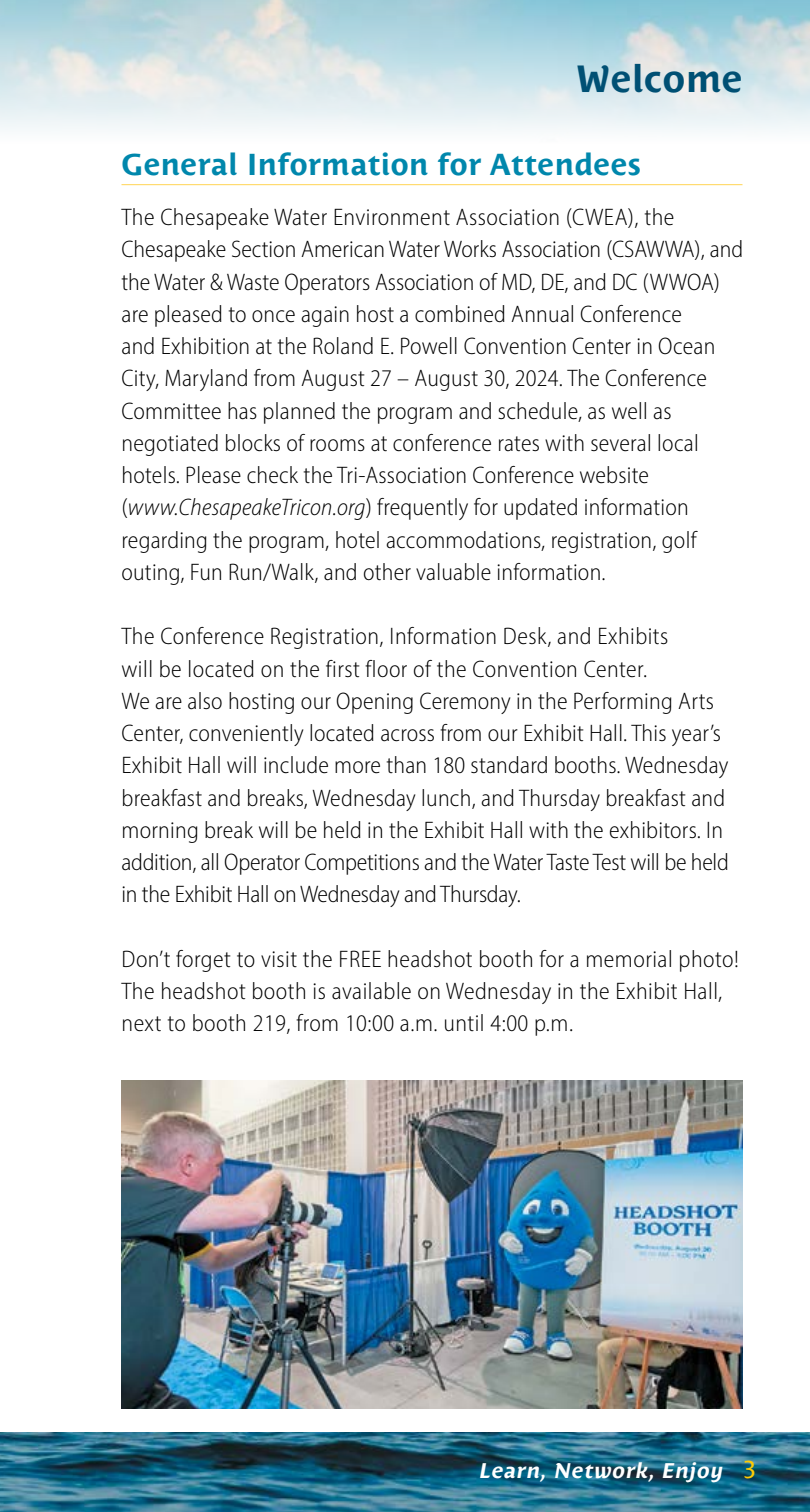
<style>
.page{position:relative;width:810px;height:1512px;background:#fff}
.page>*{position:absolute;margin:0;border:0;box-sizing:border-box;transform-origin:0 0}
.t1{font:700 37.5px "Costa Std";letter-spacing:.015em;color:#005074}
.t2{font:700 30px "Costa Std";letter-spacing:.015em;color:#0087ac}
.t3{font:300 semi-condensed 24px/32.4px "Myriad Pro";letter-spacing:.01em;color:#000}
.t4{font:italic 700 21px "Costa Std";color:#fff}
.s1{font-style:italic}
.s2{font-weight:400;font-style:normal;font-size:24.3px;color:#ffcb05}
</style>
<div class="page">
<img style="left:0;top:1433px;width:810px;height:79px">
<hr style="left:122px;top:184px;width:620px;height:1px;background:#ffd65c">
<img style="left:122px;top:1080px;width:620px;height:328px">
<h1 class="t1" style="left:577px;top:57px;width:167px">Welcome</h1>
<p class="t2" style="left:122px;top:147px;width:521px">General Information for Attendees</p>
<p class="t3" style="left:122px;top:201px;width:623px">The Chesapeake Water Environment Association (CWEA), the Chesapeake Section American Water Works Association (CSAWWA), and the Water &amp; Waste Operators Association of MD, DE, and DC (WWOA) are pleased to once again host a combined Annual Conference<br>and Exhibition at the Roland E. Powell Convention Center in Ocean City, Maryland from August 27 – August 30, 2024. The Conference Committee has planned the program and schedule, as well as negotiated blocks of rooms at conference rates with several local hotels. Please check the Tri-Association Conference website (<span class="s1">www.ChesapeakeTricon.org</span>) frequently for updated information regarding the program, hotel accommodations, registration, golf outing, Fun Run/Walk, and other valuable information.</p>
<p class="t3" style="left:122px;top:620px;width:609px">The Conference Registration, Information Desk, and Exhibits<br>will be located on the first floor of the Convention Center.<br>We are also hosting our Opening Ceremony in the Performing Arts Center, conveniently located across from our Exhibit Hall. This year’s Exhibit Hall will include more than 180 standard booths. Wednesday breakfast and breaks, Wednesday lunch, and Thursday breakfast and morning break will be held in the Exhibit Hall with the exhibitors. In addition, all Operator Competitions and the Water Taste Test will be held in the Exhibit Hall on Wednesday and Thursday.</p>
<p class="t3" style="left:122px;top:943px;width:619px">Don’t forget to visit the FREE headshot booth for a memorial photo!<br>The headshot booth is available on Wednesday in the Exhibit Hall, next to booth 219, from 10:00 a.m. until 4:00 p.m.</p>
<p class="t4" style="left:478px;top:1459px;width:279px">Learn, Network, Enjoy <span class="s2">3</span></p>
</div>
